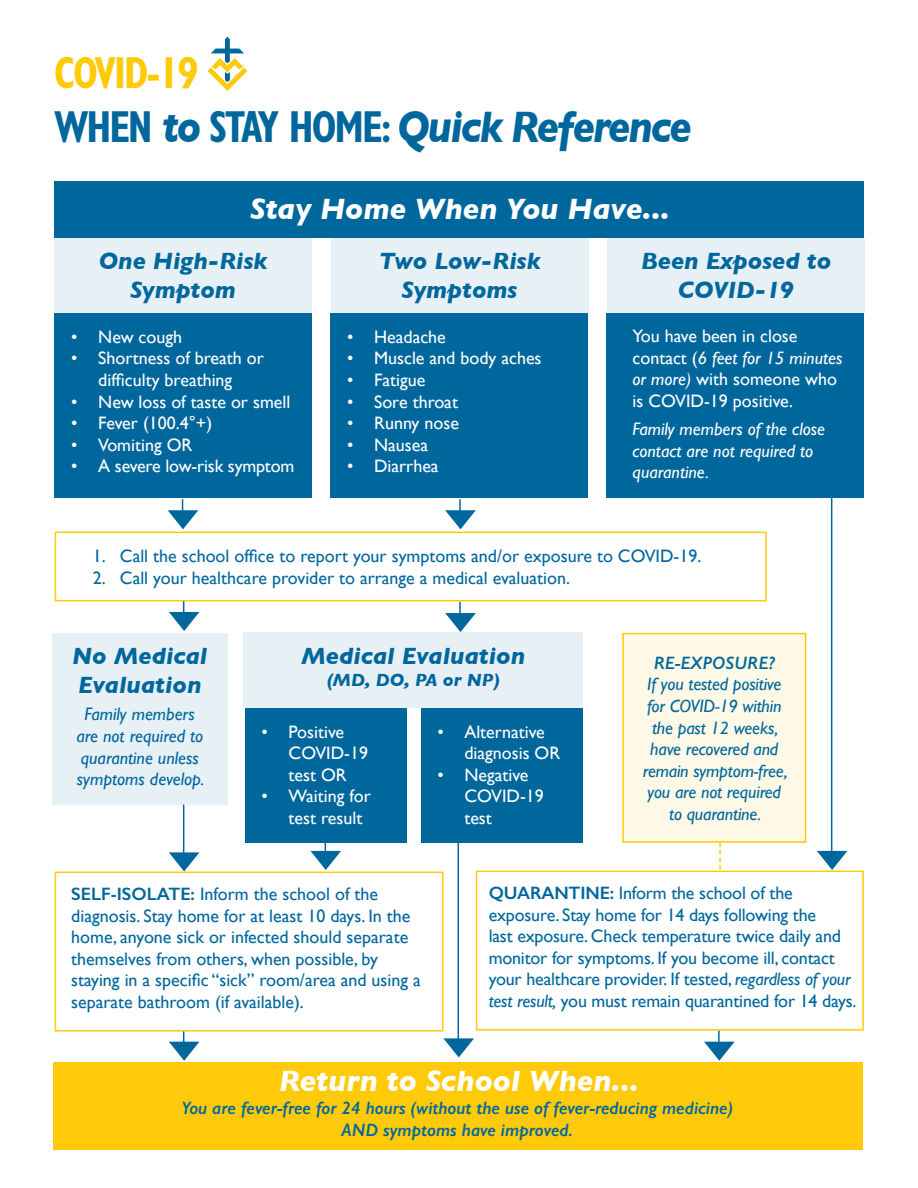
<style>
.page{position:relative;width:918px;height:1188px;background:#fff}
.page>*{position:absolute;margin:0;border:0;box-sizing:border-box;transform-origin:0 0}
.t1{font:italic 700 45px/54px "Gill Sans";letter-spacing:-.05em;color:#00679d;scale:.9 1}
.t2{font:italic 700 30px "Gill Sans";color:#fff}
.t3{font:italic 700 24px/28.8px "Gill Sans";color:#00679d;text-align:center}
.t4{font:18px/21.6px "Gill Sans";color:#00679d}
.t5{font:18px/21.6px "Gill Sans";color:#fff}
.t6{font:italic 18px/21.6px "Gill Sans";letter-spacing:-.01em;color:#00679d;text-align:center}
.t7{font:italic 600 18px/21.6px "Gill Sans";color:#00679d;text-align:center}
.t8{font:italic 18px/21.6px "Gill Sans";color:#fff}
.t9{font:italic 700 18px "Gill Sans";color:#00679d}
.s1{font-style:normal;font-stretch:condensed;color:#feca0a}
.s2{font-style:normal;font-stretch:condensed}
.s3{font-style:italic}
.s4{font-weight:600}
</style>
<div class="page">
<hr style="left:718px;top:1031px;width:2px;height:20px;background:#00679d">
<svg style="left:704px;top:1042px;width:31px;height:19px"></svg>
<svg style="left:169px;top:1032px;width:30px;height:29px"></svg>
<hr style="left:459px;top:602px;width:2px;height:21px;background:#00679d">
<svg style="left:445px;top:613px;width:31px;height:19px"></svg>
<svg style="left:169px;top:601px;width:30px;height:30px"></svg>
<svg style="left:207px;top:37px;width:40px;height:54px"></svg>
<div style="left:55px;top:313px;width:257px;height:185px;background:#00679d"></div>
<div style="left:54px;top:238px;width:258px;height:75px;background:#e6f0f5"></div>
<div style="left:606px;top:313px;width:257px;height:185px;background:#00679d"></div>
<div style="left:53px;top:1062px;width:809px;height:88px;background:#feca0a"></div>
<div style="left:331px;top:238px;width:258px;height:75px;background:#e6f0f5"></div>
<div style="left:607px;top:238px;width:258px;height:75px;background:#e6f0f5"></div>
<div style="left:54px;top:181px;width:810px;height:57px;background:#00679d"></div>
<div style="left:331px;top:313px;width:257px;height:185px;background:#00679d"></div>
<hr style="left:459px;top:499px;width:2px;height:21px;background:#00679d">
<svg style="left:445px;top:510px;width:31px;height:19px"></svg>
<svg style="left:168px;top:499px;width:30px;height:30px"></svg>
<div style="left:55px;top:532px;width:712px;height:69px;border:2px solid #feca0a"></div>
<div style="left:421px;top:708px;width:161px;height:135px;background:#00679d"></div>
<div style="left:52px;top:633px;width:175px;height:172px;background:#e6f0f5"></div>
<div style="left:243px;top:633px;width:340px;height:75px;background:#e6f0f5"></div>
<div style="left:476px;top:871px;width:388px;height:160px;border:2px solid #feca0a"></div>
<hr style="left:183px;top:805px;width:1px;height:57px;background:#00679d">
<svg style="left:169px;top:852px;width:30px;height:19px"></svg>
<div style="left:245px;top:708px;width:162px;height:135px;background:#00679d"></div>
<div style="left:55px;top:872px;width:388px;height:160px;border:2px solid #feca0a"></div>
<hr style="left:831px;top:495px;width:1px;height:365px;background:#00679d">
<svg style="left:817px;top:851px;width:30px;height:19px"></svg>
<svg style="left:310px;top:843px;width:31px;height:27px"></svg>
<hr style="left:458px;top:840px;width:1px;height:208px;background:#00679d">
<svg style="left:443px;top:1038px;width:31px;height:19px"></svg>
<div style="left:622px;top:633px;width:184px;height:209px;background:#fef9e6"></div>
<div style="left:622px;top:633px;width:184px;height:210px;border:2px solid #feca0a"></div>
<svg style="left:719px;top:843px;width:2px;height:26px"></svg>
<p class="t1" style="left:54px;top:45px;width:710px"><span class="s1">COVID-19<br></span><span class="s2">WHEN</span> to <span class="s2">STAY HOME:</span> Quick Reference</p>
<p class="t2" style="left:250px;top:191px;width:421px">Stay Home When You Have...</p>
<p class="t3" style="left:99px;top:247px;width:170px">One High-Risk<br>Symptom</p>
<p class="t5" style="left:71px;top:326px;width:112px">• New cough</p>
<p class="t5" style="left:71px;top:347px;width:194px;text-align:center">• Shortness of breath or difficulty breathing</p>
<p class="t5" style="left:71px;top:390px;width:221px">• New loss of taste or smell</p>
<p class="t5" style="left:71px;top:412px;width:143px">• Fever (100.4°+)</p>
<p class="t5" style="left:71px;top:434px;width:123px">• Vomiting OR</p>
<p class="t5" style="left:71px;top:455px;width:225px">• A severe low-risk symptom</p>
<p class="t3" style="left:379px;top:247px;width:163px">Two Low-Risk<br>Symptoms</p>
<p class="t3" style="left:641px;top:247px;width:192px">Been Exposed to<br>COVID-19</p>
<p class="t5" style="left:347px;top:326px;width:100px">• Headache</p>
<p class="t5" style="left:347px;top:347px;width:196px">• Muscle and body aches</p>
<p class="t5" style="left:347px;top:369px;width:80px">• Fatigue</p>
<p class="t5" style="left:347px;top:390px;width:112px">• Sore throat</p>
<p class="t5" style="left:347px;top:412px;width:113px">• Runny nose</p>
<p class="t5" style="left:347px;top:434px;width:82px">• Nausea</p>
<p class="t5" style="left:347px;top:455px;width:93px">• Diarrhea</p>
<p class="t5" style="left:633px;top:325px;width:211px">You have been in close contact (<span class="s3">6 feet for 15 minutes or more)</span> with someone who is COVID-19 positive.</p>
<p class="t8" style="left:633px;top:418px;width:194px">Family members of the close contact are not required to quarantine.</p>
<p class="t4" style="left:93px;top:545px;width:610px">1. Call the school office to report your symptoms and/or exposure to COVID-19.</p>
<p class="t4" style="left:93px;top:566px;width:479px">2. Call your healthcare provider to arrange a medical evaluation.</p>
<p class="t3" style="left:72px;top:642px;width:137px;text-align:left">No Medical<br>Evaluation</p>
<p class="t3" style="left:301px;top:642px;width:226px">Medical Evaluation</p>
<p class="t9" style="left:327px;top:669px;width:174px">(MD, DO, PA or NP)</p>
<p class="t6" style="left:76px;top:703px;width:130px">Family members are not required to quarantine unless symptoms develop.</p>
<p class="t5" style="left:289px;top:721px;width:81px;text-indent:-27px">• Positive<br>COVID-19 test OR</p>
<p class="t5" style="left:289px;top:785px;width:84px;text-indent:-27px">• Waiting for test result</p>
<p class="t5" style="left:464px;top:721px;width:97px;text-indent:-27px">• Alternative diagnosis OR</p>
<p class="t5" style="left:464px;top:764px;width:81px;text-indent:-27px">• Negative<br>COVID-19 test</p>
<p class="t7" style="left:654px;top:652px;width:123px">RE-EXPOSURE?</p>
<p class="t6" style="left:643px;top:673px;width:146px">If you tested positive for COVID-19 within the past 12 weeks, have recovered and remain symptom-free, you are not required to quarantine.</p>
<p class="t4" style="left:71px;top:883px;width:351px"><span class="s4">SELF-ISOLATE:</span> Inform the school of the diagnosis. Stay home for at least 10 days. In the home, anyone sick or infected should separate themselves from others, when possible, by staying in a specific “sick” room/area and using a separate bathroom (if available).</p>
<p class="t4" style="left:489px;top:882px;width:369px"><span class="s4">QUARANTINE:</span> Inform the school of the exposure. Stay home for 14 days following the<br>last exposure. Check temperature twice daily and monitor for symptoms. If you become ill, contact your healthcare provider. If tested, <span class="s3">regardless of your test result,</span> you must remain quarantined for 14 days.</p>
<p class="t2" style="left:279px;top:1063px;width:361px">Return to School When...</p>
<p class="t7" style="left:182px;top:1097px;width:553px">You are fever-free for 24 hours (without the use of fever-reducing medicine)<br>AND symptoms have improved.</p>
</div>
